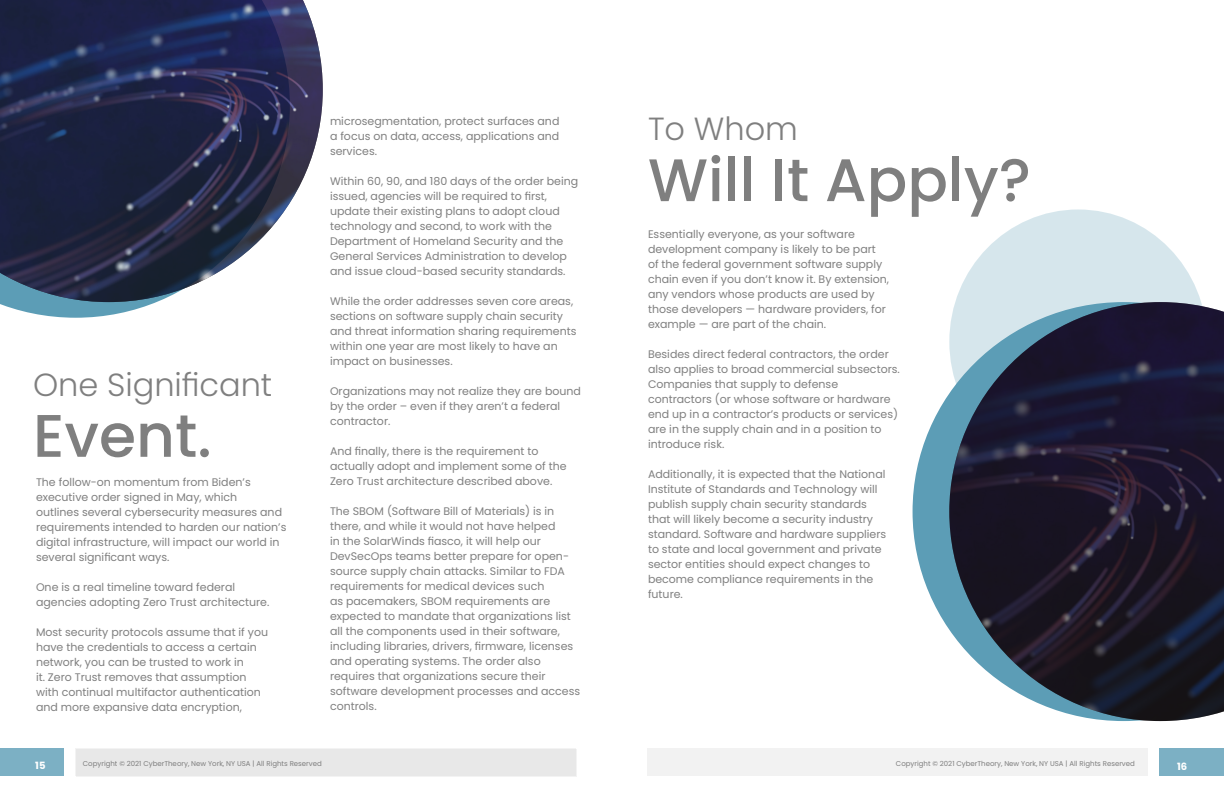
<style>
.page{position:relative;width:1224px;height:792px;background:#fff}
.page>*{position:absolute;margin:0;border:0;box-sizing:border-box;transform-origin:0 0}
.t1{font:500 60px "Poppins";color:#7f7f7f}
.t2{font:300 32px "Poppins";color:#7f7f7f}
.t3{font:11px/15px "Poppins";color:#7f7f7f}
.t4{font:700 10px "Poppins";color:#fff}
.t5{font:7px "Poppins";color:#7f7f7f}
</style>
<div class="page">
<svg style="left:0;top:302px;width:157px;height:16px;fill:#5c9db6"></svg>
<div style="left:0;top:749px;width:63px;height:27px;background:#7cb0c4"></div>
<div style="left:1159px;top:749px;width:64px;height:27px;background:#7cb0c4"></div>
<div style="left:647px;top:749px;width:501px;height:27px;background:#f2f2f2"></div>
<div style="left:76px;top:749px;width:501px;height:28px;background:#e8e8e8"></div>
<img style="left:0;top:0;width:323px;height:302px">
<svg style="left:913px;top:394px;width:36px;height:235px;fill:#5c9db6"></svg>
<div style="left:949px;top:209px;width:258px;height:265px;background:#d6e6ec;border-radius:50%"></div>
<img style="left:949px;top:302px;width:275px;height:419px">
<h2 class="t2" style="left:33px;top:366px;width:241px">One Significant</h2>
<h1 class="t1" style="left:33px;top:401px;width:180px">Event.</h1>
<p class="t3" style="left:36px;top:475px;width:252px">The follow-on momentum from Biden’s executive order signed in May, which<br>outlines several cybersecurity measures and requirements intended to harden our nation’s digital infrastructure, will impact our world in several significant ways.</p>
<p class="t3" style="left:36px;top:580px;width:235px">One is a real timeline toward federal agencies adopting Zero Trust architecture.</p>
<p class="t3" style="left:36px;top:625px;width:234px">Most security protocols assume that if you have the credentials to access a certain network, you can be trusted to work in<br>it. Zero Trust removes that assumption with continual multifactor authentication and more expansive data encryption,</p>
<p class="t3" style="left:330px;top:113px;width:231px;text-align:justify">microsegmentation, protect surfaces and a focus on data, access, applications and services.</p>
<p class="t3" style="left:330px;top:173px;width:250px">Within 60, 90, and 180 days of the order being issued, agencies will be required to first, update their existing plans to adopt cloud technology and second, to work with the Department of Homeland Security and the General Services Administration to develop and issue cloud-based security standards.</p>
<p class="t3" style="left:330px;top:293px;width:248px">While the order addresses seven core areas, sections on software supply chain security and threat information sharing requirements within one year are most likely to have an impact on businesses.</p>
<p class="t3" style="left:330px;top:383px;width:253px">Organizations may not realize they are bound by the order – even if they aren’t a federal contractor.</p>
<p class="t3" style="left:330px;top:443px;width:238px">And finally, there is the requirement to actually adopt and implement some of the<br>Zero Trust architecture described above.</p>
<p class="t3" style="left:330px;top:503px;width:252px">The SBOM (Software Bill of Materials) is in there, and while it would not have helped<br>in the SolarWinds fiasco, it will help our DevSecOps teams better prepare for open&shy;source supply chain attacks. Similar to FDA requirements for medical devices such<br>as pacemakers, SBOM requirements are expected to mandate that organizations list all the components used in their software, including libraries, drivers, firmware, licenses and operating systems. The order also requires that organizations secure their software development processes and access controls.</p>
<h2 class="t2" style="left:648px;top:110px;width:152px">To Whom</h2>
<h1 class="t1" style="left:648px;top:145px;width:385px">Will It Apply?</h1>
<p class="t3" style="left:648px;top:227px;width:243px">Essentially everyone, as your software development company is likely to be part of the federal government software supply chain even if you don’t know it. By extension, any vendors whose products are used by those developers — hardware providers, for example — are part of the chain.</p>
<p class="t3" style="left:648px;top:347px;width:253px">Besides direct federal contractors, the order also applies to broad commercial subsectors.<br>Companies that supply to defense contractors (or whose software or hardware end up in a contractor’s products or services) are in the supply chain and in a position to introduce risk.</p>
<p class="t3" style="left:648px;top:467px;width:240px">Additionally, it is expected that the National Institute of Standards and Technology will publish supply chain security standards that will likely become a security industry standard. Software and hardware suppliers to state and local government and private sector entities should expect changes to become compliance requirements in the future.</p>
<p class="t5" style="left:83px;top:759px;width:241px">Copyright © 2021 CyberTheory, New York, NY USA | All Rights Reserved</p>
<p class="t5" style="left:896px;top:759px;width:241px">Copyright © 2021 CyberTheory, New York, NY USA | All Rights Reserved</p>
<p class="t4" style="left:35px;top:760px;width:12px">15</p>
<p class="t4" style="left:1177px;top:761px;width:12px">16</p>
</div>
